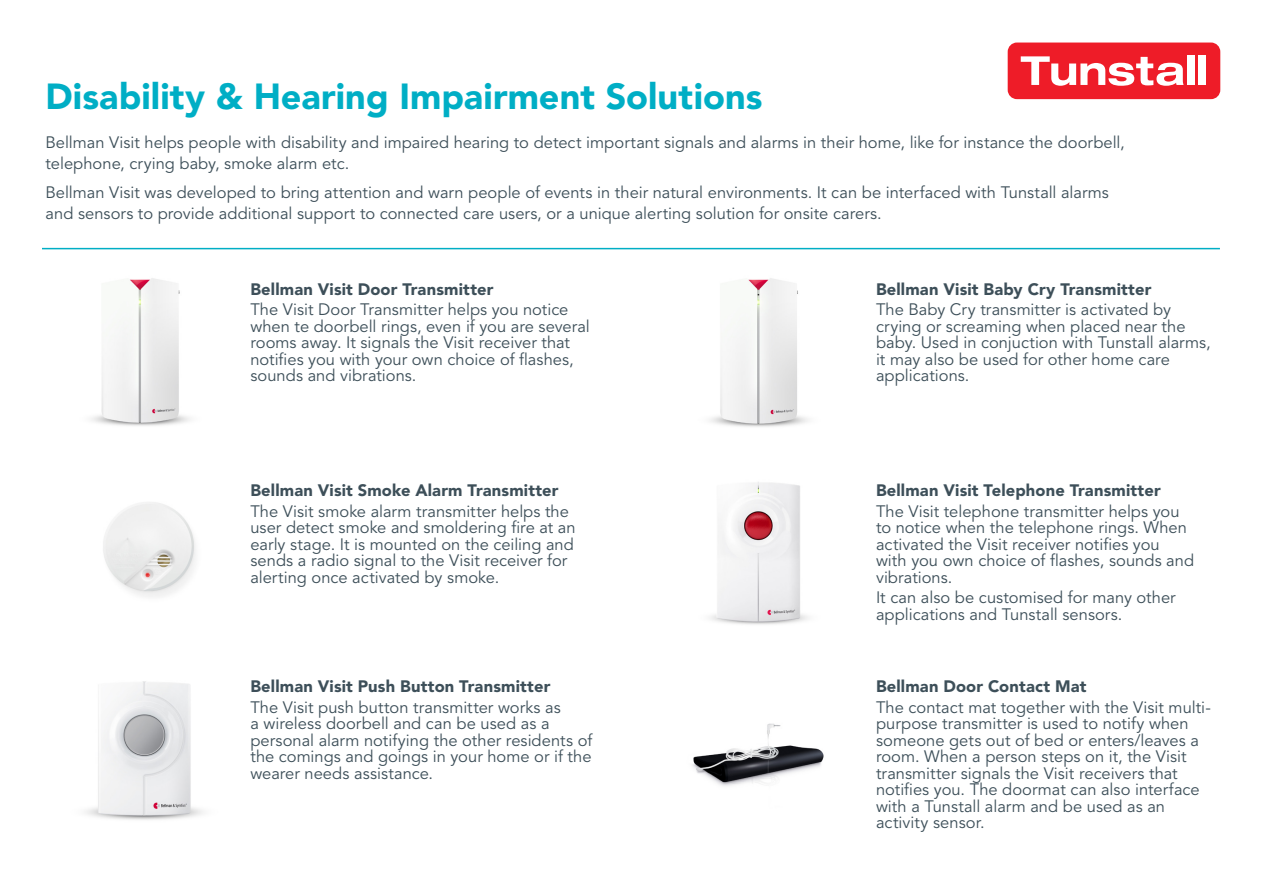
<style>
.page{position:relative;width:1263px;height:893px;background:#fff}
.page>*{position:absolute;margin:0;border:0;box-sizing:border-box;transform-origin:0 0}
.body_copy{font:900 36px "Avenir LT Std";color:#00aec5}
.body_copy-2{font:16.5px/16.5px "Avenir LT Std";color:#3d4f59}
.body_copy-3{font:900 16.5px "Avenir LT Std";letter-spacing:.01em;color:#3d4f59}
</style>
<div class="page">
<hr style="left:42px;top:248px;width:1178px;height:1px;background:#00aec5">
<div style="left:1008px;top:43px;width:212px;height:56px;background:#ee1c28;border-radius:9px"></div>
<svg style="left:1021px;top:56px;width:162px;height:30px"></svg>
<div style="left:1187px;top:56px;width:7px;height:29px;background:#fff"></div>
<div style="left:1198px;top:56px;width:7px;height:29px;background:#fff"></div>
<img style="left:91px;top:278px;width:99px;height:148px">
<img style="left:103px;top:502px;width:93px;height:95px">
<img style="left:85px;top:681px;width:118px;height:139px">
<img style="left:710px;top:278px;width:98px;height:149px">
<img style="left:710px;top:482px;width:98px;height:143px">
<img style="left:692px;top:723px;width:132px;height:63px">
<p class="body_copy" style="left:46px;top:75px;width:718px">Disability &amp; Hearing Impairment Solutions</p>
<p class="body_copy-2" style="left:46px;top:132px;width:1081px;line-height:21px">Bellman Visit helps people with disability and impaired hearing to detect important signals and alarms in their home, like for instance the doorbell, telephone, crying baby, smoke alarm etc.</p>
<p class="body_copy-2" style="left:46px;top:182px;width:1065px;line-height:21px">Bellman Visit was developed to bring attention and warn people of events in their natural environments. It can be interfaced with Tunstall alarms and sensors to provide additional support to connected care users, or a unique alerting solution for onsite carers.</p>
<p class="body_copy-3" style="left:250px;top:279px;width:245px">Bellman Visit Door Transmitter</p>
<p class="body_copy-2" style="left:250px;top:302px;width:341px">The Visit Door Transmitter helps you notice when te doorbell rings, even if you are several rooms away. It signals the Visit receiver that notifies you with your own choice of flashes, sounds and vibrations.</p>
<p class="body_copy-3" style="left:250px;top:480px;width:310px">Bellman Visit Smoke Alarm Transmitter</p>
<p class="body_copy-2" style="left:250px;top:503px;width:327px">The Visit smoke alarm transmitter helps the user detect smoke and smoldering fire at an early stage. It is mounted on the ceiling and sends a radio signal to the Visit receiver for alerting once activated by smoke.</p>
<p class="body_copy-3" style="left:250px;top:676px;width:301px">Bellman Visit Push Button Transmitter</p>
<p class="body_copy-2" style="left:250px;top:699px;width:343px">The Visit push button transmitter works as<br>a wireless doorbell and can be used as a personal alarm notifying the other residents of the comings and goings in your home or if the wearer needs assistance.</p>
<p class="body_copy-3" style="left:876px;top:279px;width:277px">Bellman Visit Baby Cry Transmitter</p>
<p class="body_copy-2" style="left:876px;top:302px;width:336px">The Baby Cry transmitter is activated by crying or screaming when placed near the baby. Used in conjuction with Tunstall alarms, it may also be used for other home care applications.</p>
<p class="body_copy-3" style="left:876px;top:480px;width:286px">Bellman Visit Telephone Transmitter</p>
<p class="body_copy-2" style="left:876px;top:503px;width:320px">The Visit telephone transmitter helps you to notice when the telephone rings. When activated the Visit receiver notifies you with you own choice of flashes, sounds and vibrations.</p>
<p class="body_copy-2" style="left:876px;top:590px;width:301px">It can also be customised for many other applications and Tunstall sensors.</p>
<p class="body_copy-3" style="left:876px;top:676px;width:212px">Bellman Door Contact Mat</p>
<p class="body_copy-2" style="left:876px;top:699px;width:336px">The contact mat together with the Visit multi&shy;purpose transmitter is used to notify when someone gets out of bed or enters/leaves a room. When a person steps on it, the Visit transmitter signals the Visit receivers that notifies you. The doormat can also interface with a Tunstall alarm and be used as an activity sensor.</p>
</div>
